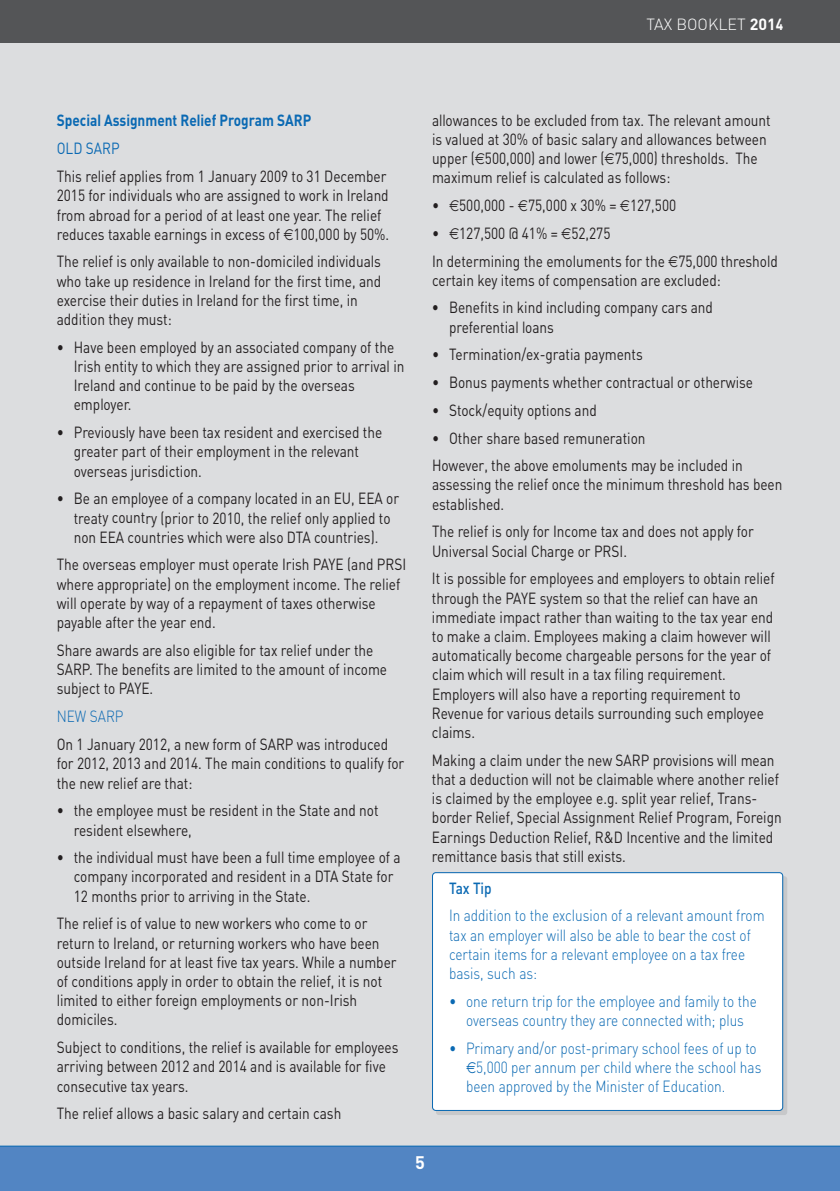
<style>
.page{position:relative;width:840px;height:1191px;background:#fff}
.page>*{position:absolute;margin:0;border:0;box-sizing:border-box;transform-origin:0 0}
.t1{font:18px "Converse DIN Bold";color:#fff}
.t2{font:16px/19.2px "Converse DIN Regular";color:#231f20;scale:.85 1}
.t3{font:16px/19.2px "Converse DIN Light";color:#0a69b3;scale:.85 1}
.t4{font:16px "Converse DIN Bold";color:#0a69b3;scale:.85 1}
.t5{font:16px "Converse DIN Light";color:#fff}
.t6{font:16px "Converse DIN Regular";color:#0a69b3;scale:.85 1}
.t7{font:16px "Converse DIN Medium";color:#0a69b3;scale:.85 1}
.s1{font-family:"Converse DIN Bold"}
</style>
<div class="page">
<div style="left:0;top:0;width:839px;height:1191px;background:#dcdddf"></div>
<svg style="left:436px;top:876px;width:350px;height:239px;background:#b4bec7"></svg>
<div style="left:433px;top:873px;width:348px;height:237px;background:#fff;border-radius:3px"></div>
<div style="left:432px;top:872px;width:350px;height:239px;border:2px solid #0a69b3;border-radius:4px"></div>
<div style="left:0;top:0;width:839px;height:43px;background:#545557"></div>
<div style="left:0;top:1145px;width:839px;height:46px;background:#5285c3"></div>
<p class="t5" style="left:646px;top:15px;width:138px">TAX BOOKLET <span class="s1">2014</span></p>
<p class="t4" style="left:57px;top:111px;width:301px">Special Assignment Relief Program SARP</p>
<p class="t6" style="left:57px;top:139px;width:76px">OLD SARP</p>
<p class="t2" style="left:57px;top:167px;width:392px">This relief applies from 1 January 2009 to 31 December 2015 for individuals who are assigned to work in Ireland from abroad for a period of at least one year. The relief reduces taxable earnings in excess of 100,000 by 50%.</p>
<p class="t2" style="left:57px;top:252px;width:383px">The relief is only available to non-domiciled individuals who take up residence in Ireland for the first time, and exercise their duties in Ireland for the first time, in addition they must:</p>
<p class="t2" style="left:74px;top:338px;width:390px;text-indent:-17px">• Have been employed by an associated company of the Irish entity to which they are assigned prior to arrival in Ireland and continue to be paid by the overseas employer.</p>
<p class="t2" style="left:74px;top:423px;width:364px;text-indent:-17px">• Previously have been tax resident and exercised the greater part of their employment in the relevant overseas jurisdiction.</p>
<p class="t2" style="left:57px;top:489px;width:404px;text-align:center">• Be an employee of a company located in an EU, EEA or treaty country (prior to 2010, the relief only applied to non EEA countries which were also DTA countries).</p>
<p class="t2" style="left:57px;top:555px;width:412px">The overseas employer must operate Irish PAYE (and PRSI where appropriate) on the employment income. The relief will operate by way of a repayment of taxes otherwise payable after the year end.</p>
<p class="t2" style="left:57px;top:640px;width:390px">Share awards are also eligible for tax relief under the<br>SARP. The benefits are limited to the amount of income subject to PAYE.</p>
<p class="t3" style="left:57px;top:707px;width:80px">NEW SARP</p>
<p class="t2" style="left:57px;top:735px;width:410px">On 1 January 2012, a new form of SARP was introduced for 2012, 2013 and 2014. The main conditions to qualify for the new relief are that:</p>
<p class="t2" style="left:74px;top:801px;width:360px;text-indent:-17px">• the employee must be resident in the State and not resident elsewhere,</p>
<p class="t2" style="left:74px;top:848px;width:386px;text-indent:-17px">• the individual must have been a full time employee of a company incorporated and resident in a DTA State for<br>12 months prior to arriving in the State.</p>
<p class="t2" style="left:57px;top:914px;width:401px">The relief is of value to new workers who come to or return to Ireland, or returning workers who have been outside Ireland for at least five tax years. While a number of conditions apply in order to obtain the relief, it is not limited to either foreign employments or non-Irish domiciles.</p>
<p class="t2" style="left:57px;top:1038px;width:403px">Subject to conditions, the relief is available for employees arriving between 2012 and 2014 and is available for five consecutive tax years.</p>
<p class="t2" style="left:57px;top:1104px;width:336px">The relief allows a basic salary and certain cash</p>
<p class="t2" style="left:432px;top:111px;width:400px">allowances to be excluded from tax. The relevant amount is valued at 30% of basic salary and allowances between upper ( 500,000) and lower ( 75,000) thresholds. The maximum relief is calculated as follows:</p>
<p class="t2" style="left:432px;top:196px;width:288px">• 500,000 - 75,000 x 30% = 127,500</p>
<p class="t2" style="left:432px;top:219px;width:408px;line-height:27.8px">• 127,500 @ 41% = 52,275<br>In determining the emoluments for the 75,000 threshold</p>
<p class="t2" style="left:432px;top:271px;width:341px">certain key items of compensation are excluded:</p>
<p class="t2" style="left:449px;top:298px;width:312px;text-indent:-17px">• Benefits in kind including company cars and preferential loans</p>
<p class="t2" style="left:432px;top:345px;width:249px">• Termination/ex-gratia payments</p>
<p class="t2" style="left:432px;top:373px;width:379px">• Bonus payments whether contractual or otherwise</p>
<p class="t2" style="left:432px;top:401px;width:195px">• Stock/equity options and</p>
<p class="t2" style="left:432px;top:424px;width:367px;line-height:27.8px">• Other share based remuneration<br>However, the above emoluments may be included in</p>
<p class="t2" style="left:432px;top:475px;width:413px">assessing the relief once the minimum threshold has been established.</p>
<p class="t2" style="left:432px;top:522px;width:380px">The relief is only for Income tax and does not apply for<br>Universal Social Charge or PRSI.</p>
<p class="t2" style="left:432px;top:569px;width:404px">It is possible for employees and employers to obtain relief through the PAYE system so that the relief can have an immediate impact rather than waiting to the tax year end to make a claim. Employees making a claim however will automatically become chargeable persons for the year of claim which will result in a tax filing requirement.<br>Employers will also have a reporting requirement to Revenue for various details surrounding such employee claims.</p>
<p class="t2" style="left:432px;top:750px;width:413px">Making a claim under the new SARP provisions will mean that a deduction will not be claimable where another relief is claimed by the employee e.g. split year relief, Trans&shy;border Relief, Special Assignment Relief Program, Foreign Earnings Deduction Relief, R&amp;D Incentive and the limited remittance basis that still exists.</p>
<p class="t7" style="left:449px;top:878px;width:52px">Tax Tip</p>
<p class="t3" style="left:449px;top:906px;width:372px">In addition to the exclusion of a relevant amount from tax an employer will also be able to bear the cost of certain items for a relevant employee on a tax free basis, such as:</p>
<p class="t3" style="left:449px;top:991px;width:363px;text-align:center">• one return trip for the employee and family to the overseas country they are connected with; plus</p>
<p class="t3" style="left:449px;top:1038px;width:363px">• Primary and/or post-primary school fees of up to</p>
<p class="t3" style="left:476px;top:1057px;width:337px">5,000 per annum per child where the school has</p>
<p class="t3" style="left:466px;top:1077px;width:306px">been approved by the Minister of Education.</p>
<p class="t1" style="left:415px;top:1152px;width:11px">5</p>
</div>
